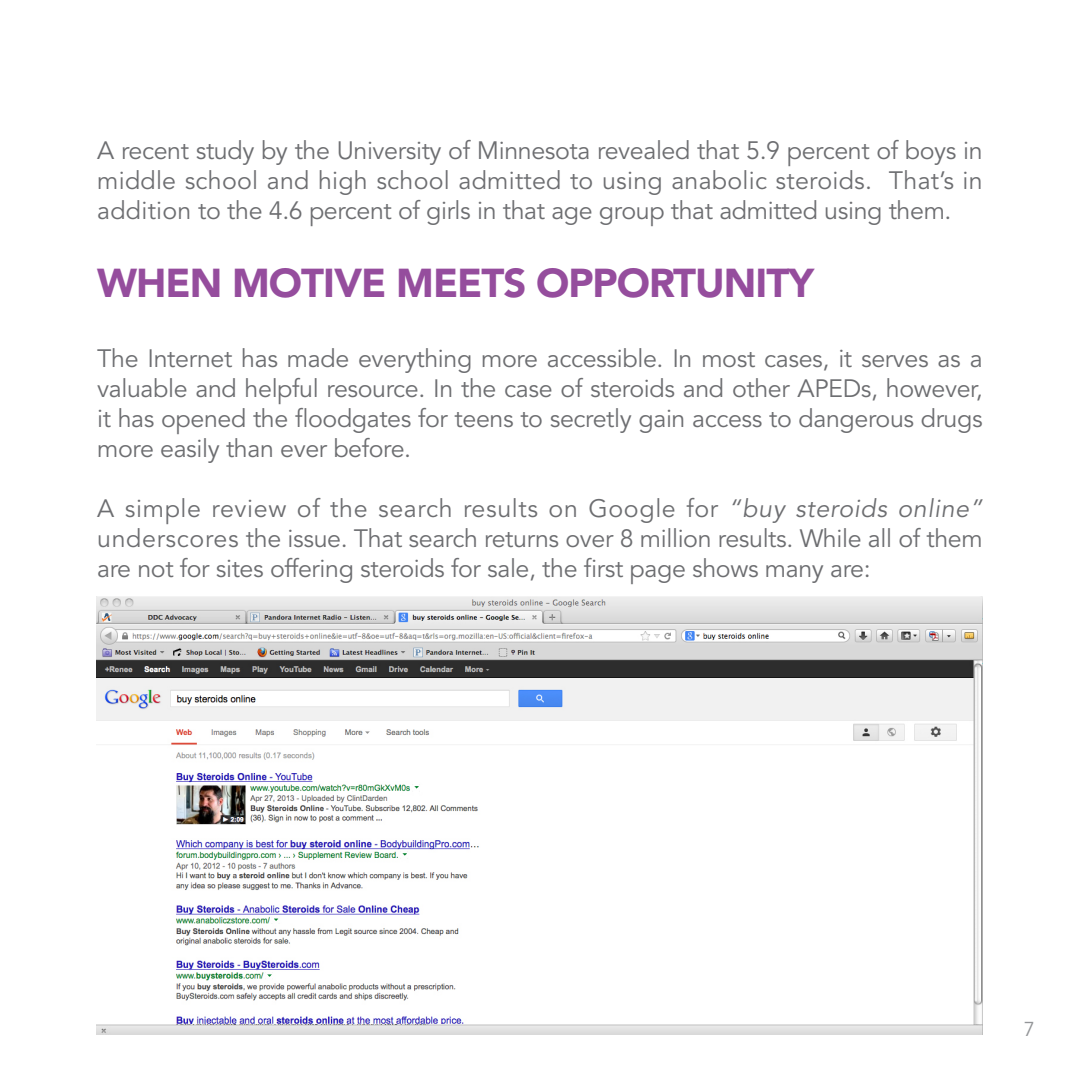
<style>
.page{position:relative;width:1080px;height:1080px;background:#fff}
.page>*{position:absolute;margin:0;border:0;box-sizing:border-box;transform-origin:0 0}
.t1{font:900 40px "Avenir";letter-spacing:-.025em;color:#954d9d}
.t2{font:25px/30px "Avenir";letter-spacing:-.015em;color:#6d6e71;text-align:justify}
.t3{font:20px "Avenir";color:#939598}
.s1{font-style:italic}
</style>
<div class="page">
<img style="left:97px;top:596px;width:886px;height:428px">
<img style="left:97px;top:1024px;width:886px;height:11px">
<p class="t2" style="left:97px;top:137px;width:887px">A recent study by the University of Minnesota revealed that 5.9 percent of boys in middle school and high school admitted to using anabolic steroids. That’s in addition to the 4.6 percent of girls in that age group that admitted using them.</p>
<p class="t1" style="left:97px;top:259px;width:719px">WHEN MOTIVE MEETS OPPORTUNITY</p>
<p class="t2" style="left:97px;top:345px;width:887px">The Internet has made everything more accessible. In most cases, it serves as a valuable and helpful resource. In the case of steroids and other APEDs, however, it has opened the floodgates for teens to secretly gain access to dangerous drugs more easily than ever before.</p>
<p class="t2" style="left:97px;top:495px;width:887px">A simple review of the search results on Google for <span class="s1">“buy steroids online” </span>underscores the issue. That search returns over 8 million results. While all of them are not for sites offering steroids for sale, the first page shows many are:</p>
<p class="t3" style="left:1024px;top:1017px;width:13px">7</p>
</div>
